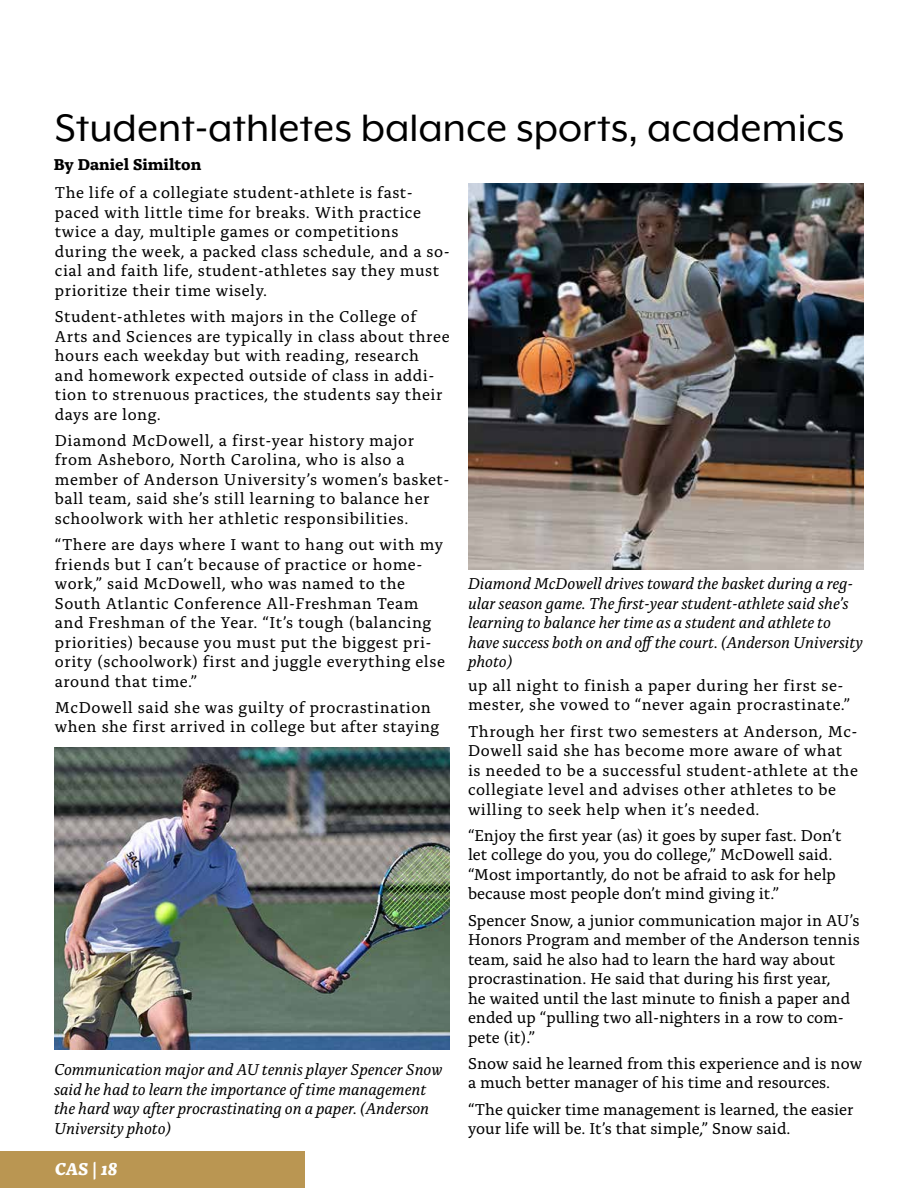
<style>
.page{position:relative;width:918px;height:1188px;background:#fff}
.page>*{position:absolute;margin:0;border:0;box-sizing:border-box;transform-origin:0 0}
.t1{font:44.4px "Mr Eaves XL Mod OT";color:#000}
.t2{font:italic 700 18px "Alda OTCEV";color:#fff}
.t3{font:16.5px/19.5px "Alda OTCEV";letter-spacing:.03em;color:#000}
.t4{font:16.5px/19.5px "Alda OTCEV";color:#000}
.t5{font:italic 16.5px/19.5px "Alda OTCEV";color:#000}
.t6{font:700 16.5px "Alda OTCEV";color:#000}
</style>
<div class="page">
<div style="left:0;top:1151px;width:305px;height:37px;background:#ba9652"></div>
<img style="left:468px;top:184px;width:396px;height:385px">
<img style="left:54px;top:747px;width:396px;height:303px">
<h1 class="t1" style="left:55px;top:103px;width:791px">Student-athletes balance sports, academics</h1>
<p class="t3" style="left:55px;top:182px;width:396px">The life of a collegiate student-athlete is fast&shy;paced with little time for breaks. With practice twice a day, multiple games or competitions during the week, a packed class schedule, and a so&shy;cial and faith life, student-athletes say they must prioritize their time wisely.</p>
<p class="t3" style="left:55px;top:306px;width:396px">Student-athletes with majors in the College of Arts and Sciences are typically in class about three hours each weekday but with reading, research and homework expected outside of class in addi&shy;tion to strenuous practices, the students say their days are long.</p>
<p class="t3" style="left:55px;top:429px;width:396px">Diamond McDowell, a first-year history major from Asheboro, North Carolina, who is also a member of Anderson University’s women’s basket&shy;ball team, said she’s still learning to balance her schoolwork with her athletic responsibilities.</p>
<p class="t3" style="left:55px;top:534px;width:392px">“There are days where I want to hang out with my friends but I can’t because of practice or home&shy;work,” said McDowell, who was named to the South Atlantic Conference All-Freshman Team and Freshman of the Year. “It’s tough (balancing priorities) because you must put the biggest pri&shy;ority (schoolwork) first and juggle everything else around that time.”</p>
<p class="t3" style="left:55px;top:696px;width:386px">McDowell said she was guilty of procrastination when she first arrived in college but after staying</p>
<p class="t6" style="left:54px;top:152px;width:149px">By Daniel Similton</p>
<p class="t5" style="left:468px;top:573px;width:396px">Diamond McDowell drives toward the basket during a reg&shy;ular season game. The first-year student-athlete said she’s learning to balance her time as a student and athlete to have success both on and offthe court. (Anderson University photo)</p>
<p class="t3" style="left:468px;top:674px;width:384px">up all night to finish a paper during her first se&shy;mester, she vowed to “never again procrastinate.”</p>
<p class="t3" style="left:468px;top:720px;width:391px">Through her first two semesters at Anderson, Mc-Dowell said she has become more aware of what is needed to be a successful student-athlete at the collegiate level and advises other athletes to be willing to seek help when it’s needed.</p>
<p class="t4" style="left:468px;top:824px;width:375px">“Enjoy the first year (as) it goes by super fast. Don’t let college do you, you do college,” McDowell said. “Most importantly, do not be afraid to ask for help because most people don’t mind giving it.”</p>
<p class="t4" style="left:468px;top:909px;width:393px">Spencer Snow, a junior communication major in AU’s Honors Program and member of the Anderson tennis team, said he also had to learn the hard way about procrastination. He said that during his first year,<br>he waited until the last minute to finish a paper and ended up “pulling two all-nighters in a row to com&shy;pete (it).”</p>
<p class="t4" style="left:468px;top:1052px;width:396px">Snow said he learned from this experience and is now a much better manager of his time and resources.</p>
<p class="t4" style="left:468px;top:1098px;width:387px">“The quicker time management is learned, the easier your life will be. It’s that simple,” Snow said.</p>
<p class="t5" style="left:54px;top:1059px;width:390px">Communication major and AU tennis player Spencer Snow said he had to learn the importance of time management the hard way after procrastinating on a paper. (Anderson University photo)</p>
<p class="t2" style="left:55px;top:1155px;width:64px">CAS | 18</p>
</div>
